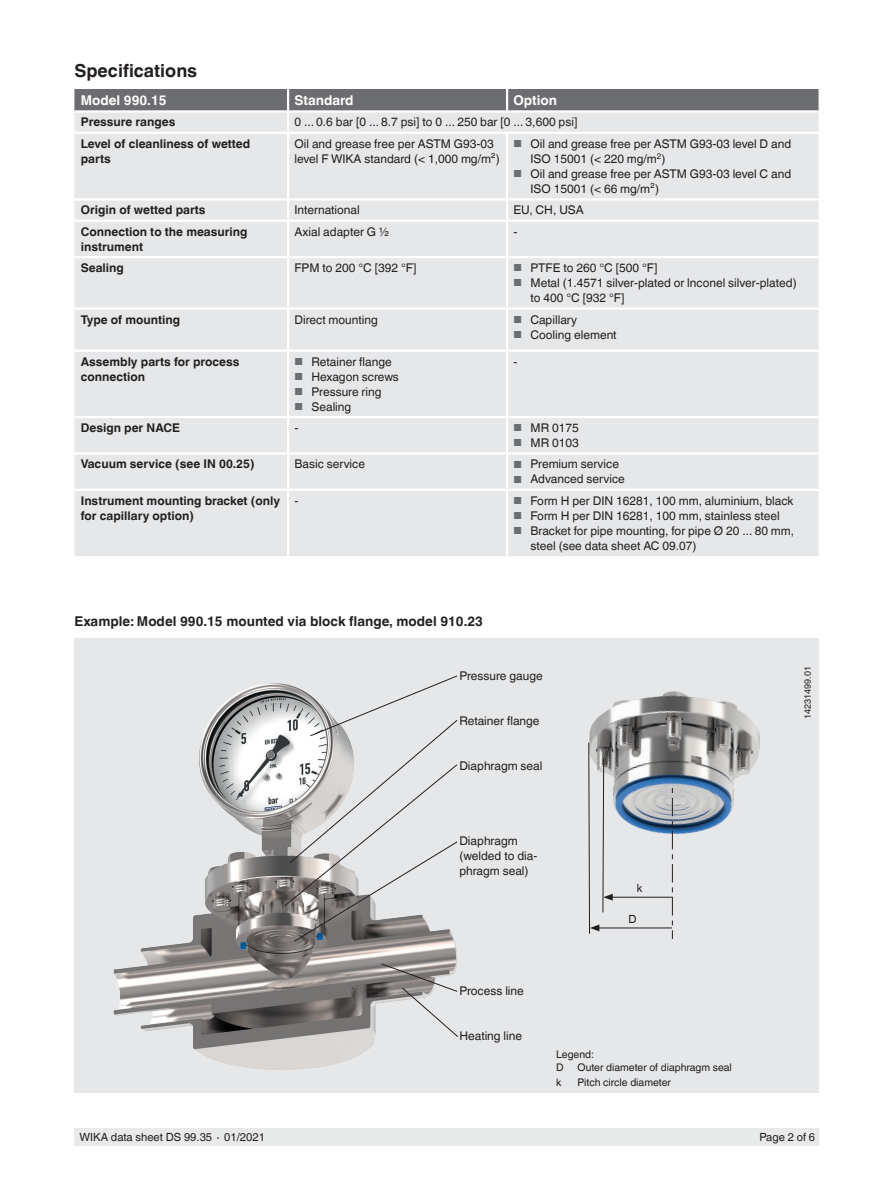
<style>
.page{position:relative;width:893px;height:1188px;background:#fff}
.page>*{position:absolute;margin:0;border:0;box-sizing:border-box;transform-origin:0 0}
.t1{font:700 18px "Helvetica World";color:#231f20}
.t2{font:700 13.5px "Helvetica World";color:#231f20}
.t3{font:700 13.5px "Helvetica World";color:#fff}
.t4{font:12px/15px "Helvetica World";color:#231f20}
.t5{font:700 12px/15px "Helvetica World";color:#231f20}
.t6{font:11.25px "Helvetica World";color:#231f20}
.t7{font:10.5px/13.5px "Helvetica World";color:#231f20}
.t8{font:9px "Helvetica World";color:#231f20}
.s1{font-size:10.2px;color:#6c6d70}
</style>
<div class="page">
<div style="left:75px;top:1128px;width:744px;height:17px;background:#e8eae9"></div>
<div style="left:74px;top:134px;width:745px;height:422px;background:#e6e7e9"></div>
<hr style="left:288px;top:220px;width:219px;height:2px;background:#fff">
<hr style="left:507px;top:220px;width:312px;height:2px;background:#fff">
<hr style="left:506px;top:134px;width:2px;height:64px;background:#fff">
<svg style="left:506px;top:201px;width:2px;height:19px"></svg>
<hr style="left:506px;top:222px;width:2px;height:34px;background:#fff">
<hr style="left:506px;top:258px;width:2px;height:49px;background:#fff">
<hr style="left:506px;top:310px;width:2px;height:40px;background:#fff">
<hr style="left:506px;top:352px;width:2px;height:64px;background:#fff">
<hr style="left:506px;top:418px;width:2px;height:34px;background:#fff">
<hr style="left:506px;top:455px;width:2px;height:34px;background:#fff">
<hr style="left:506px;top:491px;width:2px;height:65px;background:#fff">
<hr style="left:287px;top:134px;width:2px;height:64px;background:#fff">
<svg style="left:287px;top:201px;width:2px;height:19px"></svg>
<hr style="left:287px;top:222px;width:2px;height:34px;background:#fff">
<hr style="left:287px;top:258px;width:2px;height:49px;background:#fff">
<hr style="left:287px;top:310px;width:2px;height:40px;background:#fff">
<hr style="left:287px;top:352px;width:2px;height:64px;background:#fff">
<hr style="left:287px;top:418px;width:2px;height:34px;background:#fff">
<hr style="left:287px;top:455px;width:2px;height:34px;background:#fff">
<hr style="left:287px;top:491px;width:2px;height:65px;background:#fff">
<hr style="left:74px;top:198px;width:214px;height:3px;background:#fff">
<hr style="left:288px;top:198px;width:219px;height:3px;background:#fff">
<hr style="left:507px;top:198px;width:312px;height:3px;background:#fff">
<hr style="left:74px;top:220px;width:214px;height:2px;background:#fff">
<hr style="left:74px;top:256px;width:214px;height:2px;background:#fff">
<hr style="left:288px;top:256px;width:219px;height:2px;background:#fff">
<hr style="left:507px;top:256px;width:312px;height:2px;background:#fff">
<hr style="left:74px;top:307px;width:214px;height:3px;background:#fff">
<hr style="left:288px;top:307px;width:219px;height:3px;background:#fff">
<hr style="left:507px;top:307px;width:312px;height:3px;background:#fff">
<hr style="left:74px;top:350px;width:214px;height:2px;background:#fff">
<hr style="left:288px;top:350px;width:219px;height:2px;background:#fff">
<hr style="left:507px;top:350px;width:312px;height:2px;background:#fff">
<hr style="left:74px;top:416px;width:214px;height:2px;background:#fff">
<hr style="left:288px;top:416px;width:219px;height:2px;background:#fff">
<hr style="left:507px;top:416px;width:312px;height:2px;background:#fff">
<hr style="left:74px;top:452px;width:214px;height:3px;background:#fff">
<hr style="left:288px;top:452px;width:219px;height:3px;background:#fff">
<hr style="left:507px;top:452px;width:312px;height:3px;background:#fff">
<hr style="left:74px;top:489px;width:214px;height:2px;background:#fff">
<hr style="left:288px;top:489px;width:219px;height:2px;background:#fff">
<hr style="left:507px;top:489px;width:312px;height:2px;background:#fff">
<svg style="left:74px;top:89px;width:745px;height:43px;background:#a9aaac"></svg>
<hr style="left:507px;top:110px;width:312px;height:3px;background:#fff">
<div style="left:74px;top:638px;width:745px;height:455px;background:#e6e7e9"></div>
<img style="left:113px;top:683px;width:345px;height:387px">
<svg style="left:381px;top:963px;width:77px;height:74px"></svg>
<svg style="left:284px;top:675px;width:174px;height:267px"></svg>
<img style="left:589px;top:691px;width:171px;height:168px">
<svg style="left:672px;top:788px;width:1px;height:151px"></svg>
<hr style="left:597px;top:928px;width:75px;height:1px;background:#231f20">
<hr style="left:610px;top:897px;width:63px;height:1px;background:#231f20">
<svg style="left:588px;top:742px;width:25px;height:192px"></svg>
<h1 class="t1" style="left:74px;top:60px;width:124px">Specifications</h1>
<p class="t3" style="left:81px;top:93px;width:87px">Model 990.15</p>
<p class="t3" style="left:294px;top:93px;width:61px">Standard</p>
<p class="t3" style="left:513px;top:93px;width:45px">Option</p>
<p class="t5" style="left:81px;top:115px;width:96px">Pressure ranges</p>
<p class="t4" style="left:294px;top:115px;width:284px">0 ... 0.6 bar [0 ... 8.7 psi] to 0 ... 250 bar [0 ... 3,600 psi]</p>
<p class="t5" style="left:81px;top:136px;width:171px">Level of cleanliness of wetted parts</p>
<p class="t4" style="left:294px;top:136px;width:207px">Oil and grease free per ASTM G93-03 level F WIKA standard (&lt; 1,000 mg/m²)</p>
<p class="t4" style="left:530px;top:136px;width:262px;text-indent:-17px"><span class="s1">■</span> Oil and grease free per ASTM G93-03 level D and<br>ISO 15001 (&lt; 220 mg/m<sup>2</sup>)</p>
<p class="t4" style="left:530px;top:166px;width:262px;text-indent:-17px"><span class="s1">■</span> Oil and grease free per ASTM G93-03 level C and<br>ISO 15001 (&lt; 66 mg/m²)</p>
<p class="t5" style="left:81px;top:203px;width:126px">Origin of wetted parts</p>
<p class="t4" style="left:294px;top:203px;width:67px">International</p>
<p class="t4" style="left:513px;top:203px;width:72px">EU, CH, USA</p>
<p class="t5" style="left:81px;top:224px;width:168px">Connection to the measuring instrument</p>
<p class="t4" style="left:294px;top:224px;width:96px">Axial adapter G 1/2</p>
<p class="t4" style="left:513px;top:224px;width:5px">-</p>
<p class="t5" style="left:81px;top:261px;width:45px">Sealing</p>
<p class="t4" style="left:294px;top:261px;width:123px">FPM to 200 °C [392 °F]</p>
<p class="t4" style="left:513px;top:261px;width:145px"><span class="s1">■</span> PTFE to 260 °C [500 °F]</p>
<p class="t4" style="left:530px;top:276px;width:268px;text-indent:-17px"><span class="s1">■</span> Metal (1.4571 silver-plated or lnconel silver-plated) to 400 °C [932 °F]</p>
<p class="t5" style="left:81px;top:312px;width:101px">Type of mounting</p>
<p class="t4" style="left:294px;top:312px;width:85px">Direct mounting</p>
<p class="t4" style="left:513px;top:312px;width:65px"><span class="s1">■</span> Capillary</p>
<p class="t4" style="left:513px;top:327px;width:105px"><span class="s1">■</span> Cooling element</p>
<p class="t5" style="left:81px;top:354px;width:160px">Assembly parts for process connection</p>
<p class="t4" style="left:294px;top:354px;width:99px"><span class="s1">■</span> Retainer flange</p>
<p class="t4" style="left:513px;top:354px;width:5px">-</p>
<p class="t4" style="left:294px;top:369px;width:106px"><span class="s1">■</span> Hexagon screws</p>
<p class="t4" style="left:294px;top:384px;width:89px"><span class="s1">■</span> Pressure ring</p>
<p class="t4" style="left:294px;top:399px;width:58px"><span class="s1">■</span> Sealing</p>
<p class="t5" style="left:81px;top:420px;width:101px">Design per NACE</p>
<p class="t4" style="left:294px;top:420px;width:5px">-</p>
<p class="t4" style="left:513px;top:420px;width:67px"><span class="s1">■</span> MR 0175</p>
<p class="t4" style="left:513px;top:435px;width:67px"><span class="s1">■</span> MR 0103</p>
<p class="t5" style="left:81px;top:457px;width:175px">Vacuum service (see IN 00.25)</p>
<p class="t4" style="left:294px;top:457px;width:72px">Basic service</p>
<p class="t4" style="left:513px;top:457px;width:107px"><span class="s1">■</span> Premium service</p>
<p class="t4" style="left:513px;top:472px;width:113px"><span class="s1">■</span> Advanced service</p>
<p class="t5" style="left:81px;top:493px;width:201px">Instrument mounting bracket (only for capillary option)</p>
<p class="t4" style="left:294px;top:493px;width:5px">-</p>
<p class="t4" style="left:513px;top:493px;width:282px"><span class="s1">■</span> Form H per DIN 16281, 100 mm, aluminium, black</p>
<p class="t4" style="left:513px;top:508px;width:268px"><span class="s1">■</span> Form H per DIN 16281, 100 mm, stainless steel</p>
<p class="t4" style="left:530px;top:523px;width:265px;text-indent:-17px"><span class="s1">■</span> Bracket for pipe mounting, for pipe Ø 20 ... 80 mm, steel (see data sheet AC 09.07)</p>
<p class="t2" style="left:74px;top:614px;width:410px">Example: Model 990.15 mounted via block flange, model 910.23</p>
<p class="t4" style="left:459px;top:669px;width:85px">Pressure gauge</p>
<p class="t4" style="left:459px;top:714px;width:82px">Retainer flange</p>
<p class="t4" style="left:459px;top:759px;width:85px">Diaphragm seal</p>
<p class="t4" style="left:459px;top:834px;width:80px">Diaphragm (welded to dia&shy;phragm seal)</p>
<p class="t6" style="left:637px;top:882px;width:7px">k</p>
<p class="t6" style="left:628px;top:913px;width:10px">D</p>
<p class="t4" style="left:459px;top:984px;width:66px">Process line</p>
<p class="t4" style="left:459px;top:1029px;width:64px">Heating line</p>
<p class="t7" style="left:556px;top:1047px;width:39px">Legend:<br>D</p>
<p class="t7" style="left:577px;top:1061px;width:156px">Outer diameter of diaphragm seal</p>
<p class="t7" style="left:556px;top:1075px;width:7px">k</p>
<p class="t7" style="left:577px;top:1075px;width:95px">Pitch circle diameter</p>
<p class="t8" style="left:802px;top:719px;width:54px;rotate:-90deg">14231499.01</p>
<p class="t6" style="left:80px;top:1131px;width:187px">WIKA data sheet DS 99.35 ∙ 01/2021</p>
<p class="t6" style="left:759px;top:1131px;width:57px">Page 2 of 6</p>
</div>
